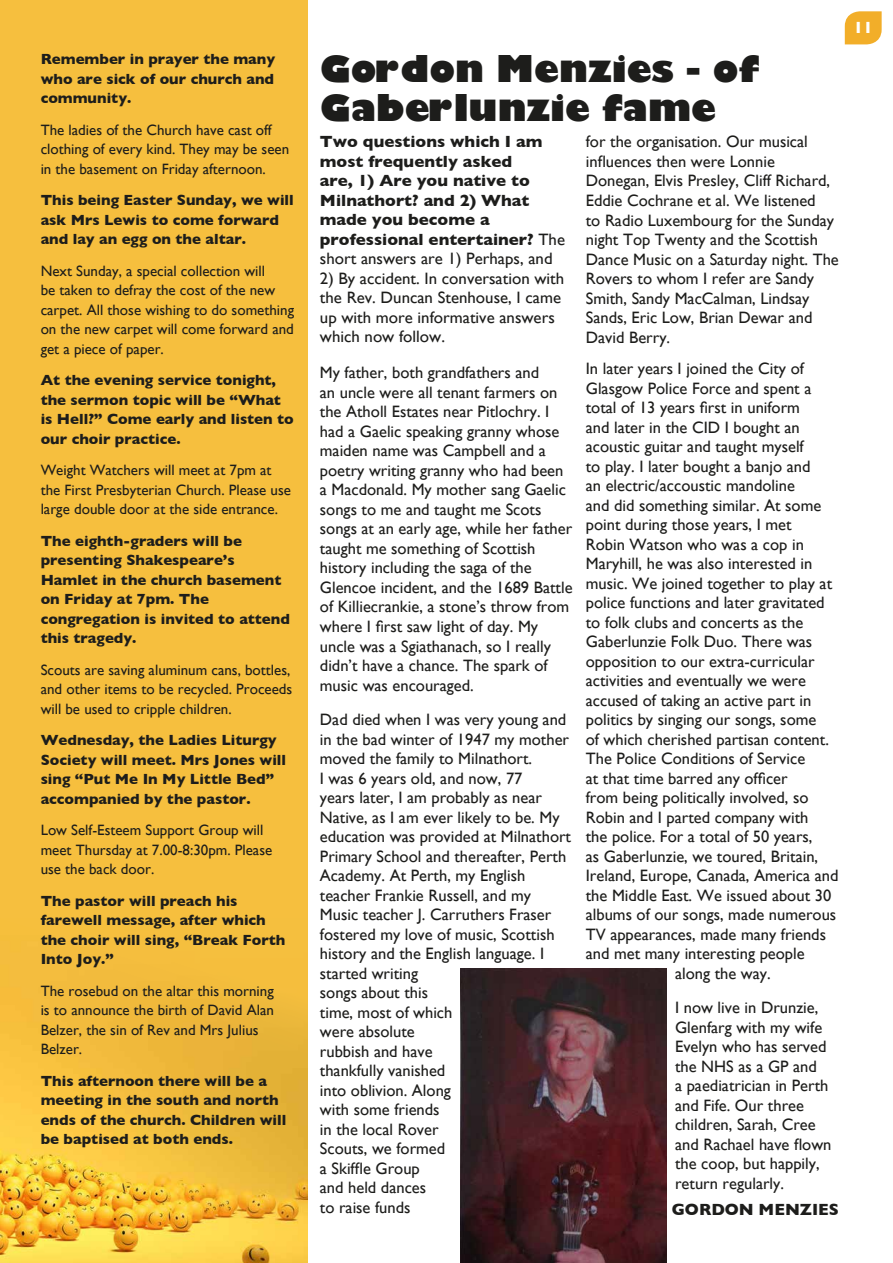
<style>
.page{position:relative;width:893px;height:1263px;background:#fff}
.page>*{position:absolute;margin:0;border:0;box-sizing:border-box;transform-origin:0 0}
.t1{font:800 36px/39px "Gill Sans";color:#1d1d1b}
.t2{font:16.5px/19.5px "Gill Sans";color:#1d1d1b}
.t3{font:700 16.5px/19.5px "Gill Sans";color:#1d1d1b}
.t4{font:700 16.5px "Gill Sans";color:#fff}
.t5{font:700 15px/19.5px "Gill Sans";color:#1d1d1b}
.t6{font:15px/19.5px "Gill Sans";color:#1d1d1b}
.s1{font-weight:400}
</style>
<div class="page">
<div style="left:0;top:0;width:307px;height:1263px;background:#f6bf3e"></div>
<img style="left:0;top:1010px;width:307px;height:253px">
<svg style="left:845px;top:11px;width:37px;height:33px"></svg>
<img style="left:461px;top:968px;width:206px;height:295px">
<p class="t5" style="left:41px;top:49px;width:236px;text-align:justify">Remember in prayer the many who are sick of our church and community.</p>
<p class="t6" style="left:41px;top:120px;width:250px">The ladies of the Church have cast off clothing of every kind. They may be seen in the basement on Friday afternoon.</p>
<p class="t5" style="left:41px;top:190px;width:255px">This being Easter Sunday, we will ask Mrs Lewis to come forward and lay an egg on the altar.</p>
<p class="t6" style="left:41px;top:261px;width:255px">Next Sunday, a special collection will<br>be taken to defray the cost of the new carpet. All those wishing to do something on the new carpet will come forward and get a piece of paper.</p>
<p class="t5" style="left:41px;top:370px;width:255px">At the evening service tonight, the sermon topic will be “What is Hell?” Come early and listen to our choir practice.</p>
<p class="t6" style="left:41px;top:460px;width:252px">Weight Watchers will meet at 7pm at the First Presbyterian Church. Please use large double door at the side entrance.</p>
<p class="t5" style="left:41px;top:531px;width:251px">The eighth-graders will be presenting Shakespeare’s<br>Hamlet in the church basement on Friday at 7pm. The congregation is invited to attend this tragedy.</p>
<p class="t6" style="left:41px;top:660px;width:253px">Scouts are saving aluminum cans, bottles, and other items to be recycled. Proceeds will be used to cripple children.</p>
<p class="t5" style="left:41px;top:730px;width:247px">Wednesday, the Ladies Liturgy<br>Society will meet. Mrs Jones will sing “Put Me In My Little Bed” accompanied by the pastor.</p>
<p class="t6" style="left:41px;top:820px;width:233px">Low Self-Esteem Support Group will meet Thursday at 7.00-8:30pm. Please use the back door.</p>
<p class="t5" style="left:41px;top:891px;width:246px">The pastor will preach his farewell message, after which the choir will sing, “Break Forth<br>Into Joy.”</p>
<p class="t6" style="left:41px;top:981px;width:235px">The rosebud on the altar this morning is to announce the birth of David Alan<br>Belzer, the sin of Rev and Mrs Julius<br>Belzer.</p>
<p class="t5" style="left:41px;top:1071px;width:247px">This afternoon there will be a meeting in the south and north ends of the church. Children will be baptised at both ends.</p>
<h1 class="t1" style="left:320px;top:49px;width:441px">Gordon Menzies - of<br>Gaberlunzie fame</h1>
<p class="t2" style="left:586px;top:132px;width:255px">for the organisation. Our musical influences then were Lonnie<br>Donegan, Elvis Presley, Cliff Richard,<br>Eddie Cochrane et al. We listened<br>to Radio Luxembourg for the Sunday night Top Twenty and the Scottish<br>Dance Music on a Saturday night. The<br>Rovers to whom I refer are Sandy<br>Smith, Sandy MacCalman, Lindsay<br>Sands, Eric Low, Brian Dewar and<br>David Berry.</p>
<p class="t2" style="left:586px;top:359px;width:220px">In later years I joined the City of</p>
<p class="t2" style="left:586px;top:378px;width:227px">Glasgow Police Force and spent a</p>
<p class="t2" style="left:586px;top:398px;width:216px">total of 13 years first in uniform</p>
<p class="t2" style="left:586px;top:417px;width:215px">and later in the CID I bought an</p>
<p class="t2" style="left:586px;top:437px;width:219px">acoustic guitar and taught myself</p>
<p class="t2" style="left:586px;top:456px;width:226px">to play. I later bought a banjo and</p>
<p class="t2" style="left:586px;top:476px;width:211px">an electric/accoustic mandoline</p>
<p class="t2" style="left:586px;top:495px;width:237px">and did something similar. At some</p>
<p class="t2" style="left:586px;top:515px;width:207px">point during those years, I met</p>
<p class="t2" style="left:586px;top:534px;width:220px">Robin Watson who was a cop in</p>
<p class="t2" style="left:586px;top:554px;width:228px">Maryhill, he was also interested in</p>
<p class="t2" style="left:586px;top:573px;width:248px">music. We joined together to play at</p>
<p class="t2" style="left:586px;top:593px;width:240px">police functions and later gravitated</p>
<p class="t2" style="left:586px;top:612px;width:219px">to folk clubs and concerts as the</p>
<p class="t2" style="left:586px;top:632px;width:228px">Gaberlunzie Folk Duo. There was</p>
<p class="t2" style="left:586px;top:651px;width:230px">opposition to our extra-curricular</p>
<p class="t2" style="left:586px;top:671px;width:222px">activities and eventually we were</p>
<p class="t2" style="left:586px;top:690px;width:227px">accused of taking an active part in</p>
<p class="t2" style="left:586px;top:710px;width:232px">politics by singing our songs, some</p>
<p class="t2" style="left:586px;top:729px;width:245px">of which cherished partisan content.</p>
<p class="t2" style="left:586px;top:749px;width:221px">The Police Conditions of Service</p>
<p class="t2" style="left:586px;top:768px;width:203px">at that time barred any officer</p>
<p class="t2" style="left:586px;top:788px;width:224px">from being politically involved, so</p>
<p class="t2" style="left:586px;top:807px;width:224px">Robin and I parted company with</p>
<p class="t2" style="left:586px;top:827px;width:228px">the police. For a total of 50 years,</p>
<p class="t2" style="left:586px;top:846px;width:234px">as Gaberlunzie, we toured, Britain,</p>
<p class="t2" style="left:586px;top:866px;width:254px">Ireland, Europe, Canada, America and</p>
<p class="t2" style="left:586px;top:885px;width:247px">the Middle East. We issued about 30</p>
<p class="t2" style="left:586px;top:905px;width:252px">albums of our songs, made numerous</p>
<p class="t2" style="left:586px;top:924px;width:242px">TV appearances, made many friends</p>
<p class="t2" style="left:586px;top:944px;width:220px">and met many interesting people</p>
<p class="t2" style="left:675px;top:963px;width:97px">along the way.</p>
<p class="t2" style="left:675px;top:998px;width:158px">I now live in Drunzie,<br>Glenfarg with my wife<br>Evelyn who has served the NHS as a GP and<br>a paediatrician in Perth and Fife. Our three children, Sarah, Cree and Rachael have flown the coop, but happily, return regularly.</p>
<p class="t3" style="left:672px;top:1199px;width:169px">GORDON MENZIES</p>
<p class="t3" style="left:320px;top:132px;width:247px">Two questions which I am most frequently asked<br>are, 1) Are you native to<br>Milnathort? and 2) What made you become a professional entertainer? <span class="s1">The short answers are 1) Perhaps, and</span></p>
<p class="t2" style="left:320px;top:268px;width:246px">2) By accident. In conversation with the Rev. Duncan Stenhouse, I came up with more informative answers which now follow.</p>
<p class="t2" style="left:320px;top:363px;width:254px">My father, both grandfathers and<br>an uncle were all tenant farmers on the Atholl Estates near Pitlochry. I had a Gaelic speaking granny whose maiden name was Campbell and a poetry writing granny who had been a Macdonald. My mother sang Gaelic songs to me and taught me Scots songs at an early age, while her father taught me something of Scottish history including the saga of the Glencoe incident, and the 1689 Battle of Killiecrankie, a stone’s throw from where I first saw light of day. My uncle was a Sgiathanach, so I really didn’t have a chance. The spark of music was encouraged.</p>
<p class="t2" style="left:320px;top:709px;width:253px">Dad died when I was very young and in the bad winter of 1947 my mother moved the family to Milnathort.<br>I was 6 years old, and now, 77<br>years later, I am probably as near<br>Native, as I am ever likely to be. My education was provided at Milnathort<br>Primary School and thereafter, Perth<br>Academy. At Perth, my English teacher Frankie Russell, and my<br>Music teacher J. Carruthers Fraser fostered my love of music, Scottish history and the English language. I started writing<br>songs about this<br>time, most of which<br>were absolute<br>rubbish and have<br>thankfully vanished<br>into oblivion. Along<br>with some friends<br>in the local Rover<br>Scouts, we formed<br>a Skiffle Group<br>and held dances<br>to raise funds</p>
<p class="t4" style="left:853px;top:14px;width:21px">11</p>
</div>
